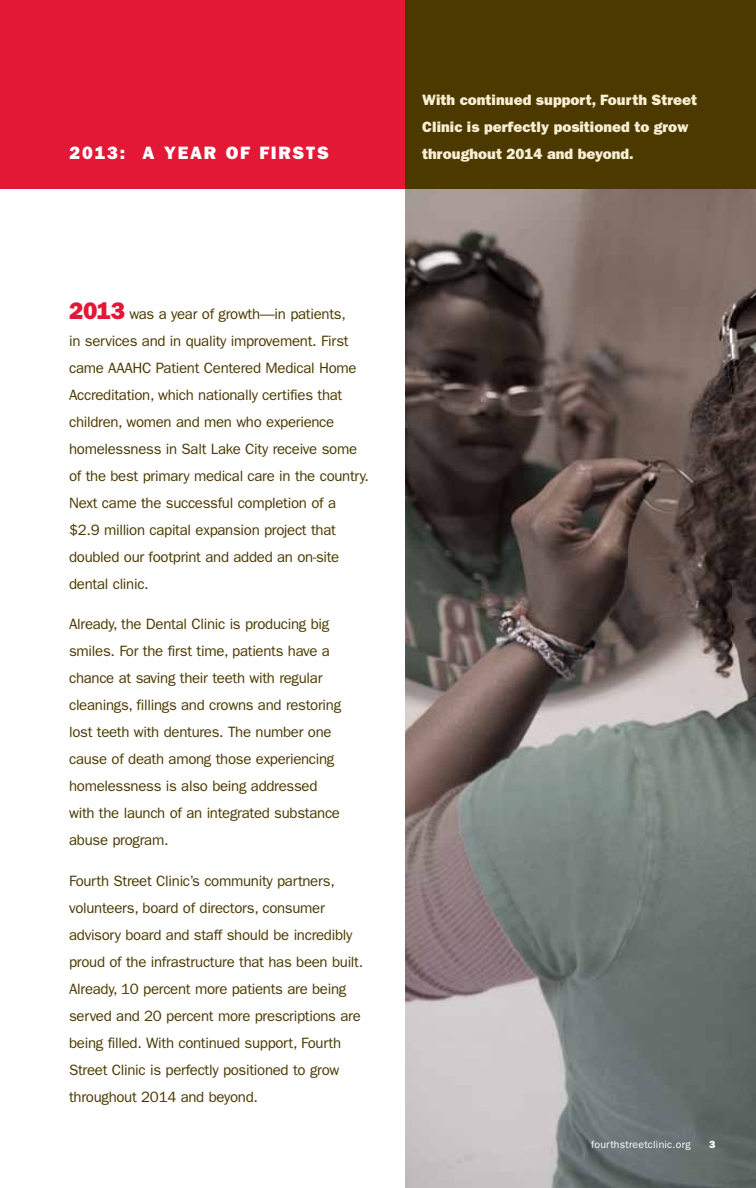
<style>
.page{position:relative;width:756px;height:1188px;background:#fff}
.page>*{position:absolute;margin:0;border:0;box-sizing:border-box;transform-origin:0 0}
.t1{font:18px "ITC Franklin Gothic Std Hvy";letter-spacing:.1em;color:#fff}
.t2{font:15px/27px "ITC Franklin Gothic Std";letter-spacing:-.02em;color:#4b3900}
.t3{font:15px/27px "ITC Franklin Gothic Std Hvy";color:#f7eed4}
.t4{font:10.5px "ITC Franklin Gothic Std";letter-spacing:.02em;color:#fff}
.t5{font:10.5px "ITC Franklin Gothic Std Hvy";color:#fff}
.s1{font-family:"ITC Franklin Gothic Std Hvy";font-size:24px;color:#e31837}
</style>
<div class="page">
<div style="left:0;top:0;width:756px;height:188px;background:#e31837"></div>
<img style="left:405px;top:188px;width:351px;height:1000px">
<div style="left:405px;top:0;width:351px;height:188px;background:#4b3900"></div>
<p class="t1" style="left:70px;top:142px;width:261px">2013: A YEAR OF FIRSTS</p>
<p class="t3" style="left:422px;top:87px;width:276px">With continued support, Fourth Street<br>Clinic is perfectly positioned to grow throughout 2014 and beyond.</p>
<p class="t2" style="left:69px;top:300px;width:301px"><span class="s1">2013</span> was a year of growth—in patients,<br>in services and in quality improvement. First came AAAHC Patient Centered Medical Home Accreditation, which nationally certifies that children, women and men who experience homelessness in Salt Lake City receive some of the best primary medical care in the country.<br>Next came the successful completion of a $2.9 million capital expansion project that doubled our footprint and added an on-site dental clinic.</p>
<p class="t2" style="left:69px;top:611px;width:274px">Already, the Dental Clinic is producing big smiles. For the first time, patients have a chance at saving their teeth with regular cleanings, fillings and crowns and restoring lost teeth with dentures. The number one cause of death among those experiencing homelessness is also being addressed with the launch of an integrated substance abuse program.</p>
<p class="t2" style="left:69px;top:867px;width:296px">Fourth Street Clinic’s community partners, volunteers, board of directors, consumer advisory board and staff should be incredibly proud of the infrastructure that has been built.<br>Already, 10 percent more patients are being served and 20 percent more prescriptions are being filled. With continued support, Fourth Street Clinic is perfectly positioned to grow throughout 2014 and beyond.</p>
<p class="t4" style="left:591px;top:1138px;width:101px">fourthstreetclinic.org</p>
<p class="t5" style="left:709px;top:1138px;width:8px">3</p>
</div>
